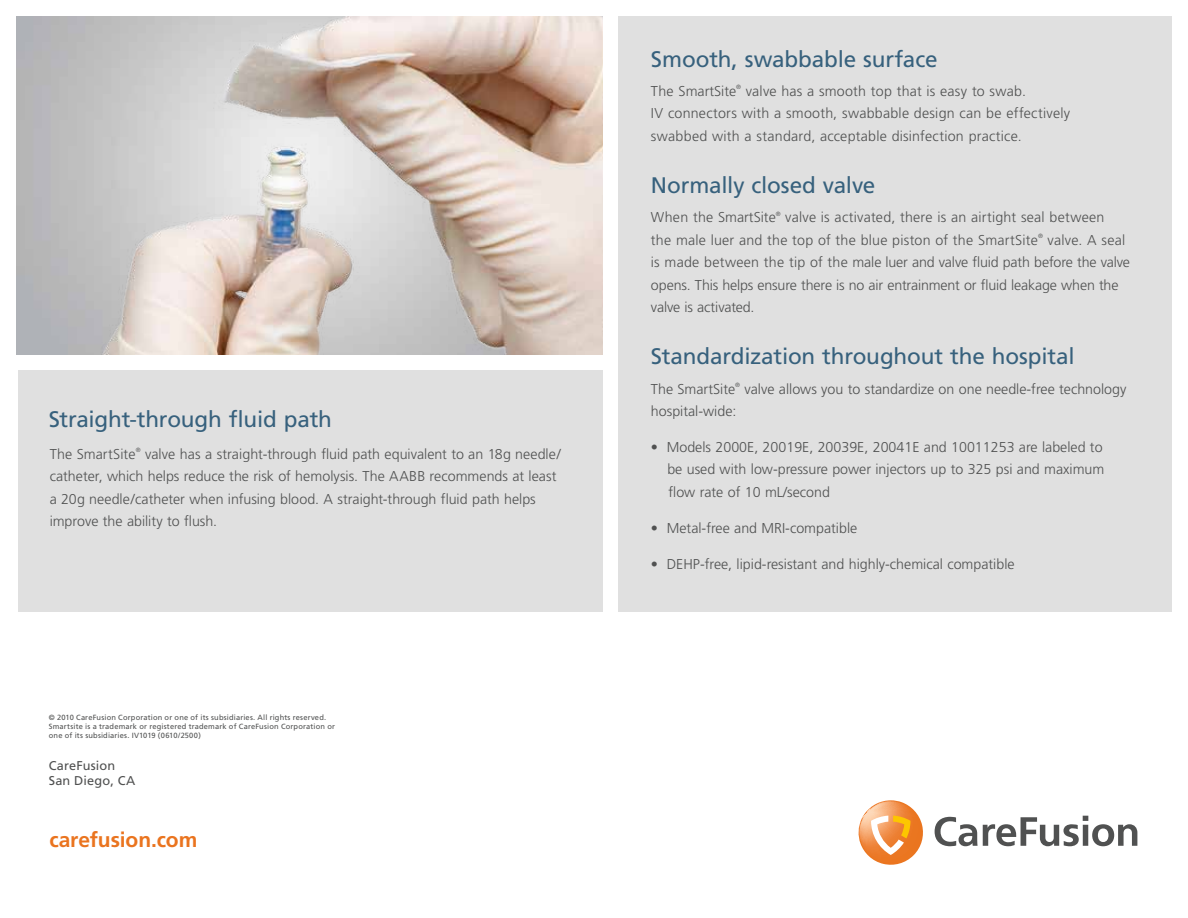
<style>
.page{position:relative;width:1188px;height:918px;background:#fff}
.page>*{position:absolute;margin:0;border:0;box-sizing:border-box;transform-origin:0 0}
.t1{font:22.5px "Frutiger";letter-spacing:-.01em;color:#37617d}
.t2{font:700 21px "Frutiger";letter-spacing:-.005em;color:#ea741f}
.t3{font:300 14.25px/22.5px "Frutiger";color:#505151}
.t4{font:12.75px/15px "Frutiger";letter-spacing:.01em;color:#505151}
.t5{font:7.5px/9px "Frutiger";letter-spacing:.02em;color:#505151}
.t6{font:300 6.15px "Frutiger";color:#505151}
</style>
<div class="page">
<img style="left:16px;top:16px;width:586px;height:338px">
<div style="left:618px;top:16px;width:554px;height:596px;background:#e0e0e0"></div>
<svg style="left:935px;top:816px;width:202px;height:30px"></svg>
<svg style="left:858px;top:800px;width:65px;height:65px"></svg>
<div style="left:18px;top:370px;width:584px;height:242px;background:#e0e0e0"></div>
<h1 class="t1" style="left:49px;top:406px;width:285px">Straight-through fluid path</h1>
<p class="t3" style="left:50px;top:443px;width:87px">The SmartSite</p>
<p class="t6" style="left:136px;top:447px;width:6px">®</p>
<p class="t3" style="left:50px;top:443px;width:513px;text-indent:95px">valve has a straight-through fluid path equivalent to an 18g needle/ catheter, which helps reduce the risk of hemolysis. The AABB recommends at least a 20g needle/catheter when infusing blood. A straight-through fluid path helps improve the ability to flush.</p>
<p class="t5" style="left:49px;top:713px;width:288px">© 2010 CareFusion Corporation or one of its subsidiaries. All rights reserved.<br>Smartsite is a trademark or registered trademark of CareFusion Corporation or one of its subsidiaries. IV1019 (0610/2500)</p>
<p class="t4" style="left:49px;top:758px;width:88px">CareFusion<br>San Diego, CA</p>
<h2 class="t2" style="left:49px;top:827px;width:149px">carefusion.com</h2>
<h1 class="t1" style="left:651px;top:46px;width:288px">Smooth, swabbable surface</h1>
<p class="t3" style="left:651px;top:80px;width:87px">The SmartSite</p>
<p class="t6" style="left:736px;top:84px;width:6px">®</p>
<p class="t3" style="left:651px;top:80px;width:421px;text-indent:95px">valve has a smooth top that is easy to swab.<br>IV connectors with a smooth, swabbable design can be effectively swabbed with a standard, acceptable disinfection practice.</p>
<h1 class="t1" style="left:651px;top:172px;width:226px">Normally closed valve</h1>
<p class="t3" style="left:651px;top:206px;width:126px">When the SmartSite</p>
<p class="t6" style="left:776px;top:210px;width:6px">®</p>
<p class="t3" style="left:651px;top:206px;width:455px;text-indent:134px">valve is activated, there is an airtight seal between the male luer and the top of the blue piston of the SmartSite</p>
<p class="t6" style="left:1038px;top:233px;width:6px">®</p>
<p class="t3" style="left:651px;top:229px;width:481px;text-indent:397px">valve. A seal is made between the tip of the male luer and valve fluid path before the valve opens. This helps ensure there is no air entrainment or fluid leakage when the valve is activated.</p>
<h1 class="t1" style="left:651px;top:343px;width:425px">Standardization throughout the hospital</h1>
<p class="t3" style="left:651px;top:378px;width:86px">The SmartSite</p>
<p class="t6" style="left:735px;top:381px;width:6px">®</p>
<p class="t3" style="left:745px;top:378px;width:383px">valve allows you to standardize on one needle-free technology</p>
<p class="t3" style="left:651px;top:400px;width:87px">hospital-wide:</p>
<p class="t3" style="left:667px;top:436px;width:439px;text-indent:-16px">• Models 2000E, 20019E, 20039E, 20041E and 10011253 are labeled to be used with low-pressure power injectors up to 325 psi and maximum flow rate of 10 mL/second</p>
<p class="t3" style="left:651px;top:517px;width:208px">• Metal-free and MRI-compatible</p>
<p class="t3" style="left:651px;top:553px;width:365px">• DEHP-free, lipid-resistant and highly-chemical compatible</p>
</div>
